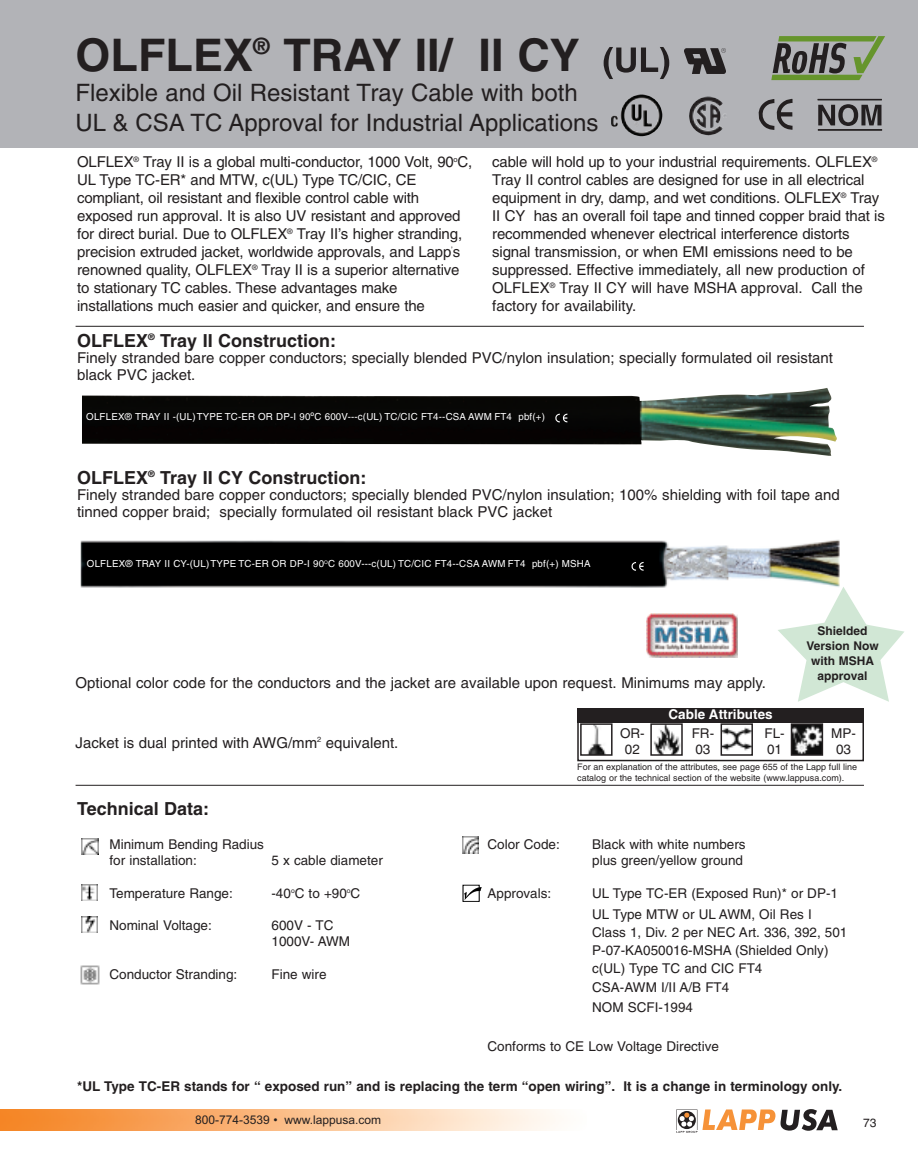
<style>
.page{position:relative;width:918px;height:1161px;background:#fff}
.page>*{position:absolute;margin:0;border:0;box-sizing:border-box;transform-origin:0 0}
.t1{font:700 45px "Helvetica";color:#231f20}
.t2{font:24px/30px "Helvetica";color:#231f20}
.t3{font:700 18px "Helvetica";color:#231f20}
.t4{font:15px/18px "Helvetica";letter-spacing:-.01em;color:#231f20}
.t5{font:13.5px/16.2px "Helvetica";color:#231f20}
.t6{font:700 13.5px "Helvetica";color:#231f20}
.t7{font:700 13.5px "Helvetica";color:#fff}
.t8{font:700 12px/15px "Helvetica";color:#231f20;text-align:center}
.t9{font:12px "Arial";color:#231f20}
.t10{font:12px "Helvetica";color:#231f20}
.t11{font:9.75px "Helvetica";letter-spacing:.015em;color:#fff}
.t12{font:9px/10.8px "Helvetica";color:#231f20}
</style>
<div class="page">
<div style="left:0;top:0;width:918px;height:148px;background:#b2b3b7"></div>
<svg style="left:676px;top:1109px;width:99px;height:24px"></svg>
<svg style="left:781px;top:1109px;width:57px;height:22px"></svg>
<img style="left:0;top:1109px;width:556px;height:21px">
<svg style="left:759px;top:99px;width:34px;height:31px"></svg>
<svg style="left:604px;top:47px;width:65px;height:32px"></svg>
<img style="left:684px;top:48px;width:41px;height:25px">
<img style="left:696px;top:96px;width:27px;height:12px">
<img style="left:611px;top:95px;width:51px;height:41px">
<svg style="left:771px;top:36px;width:114px;height:44px"></svg>
<svg style="left:818px;top:104px;width:64px;height:22px"></svg>
<hr style="left:818px;top:99px;width:64px;height:2px;background:#231f20">
<hr style="left:818px;top:129px;width:64px;height:2px;background:#231f20">
<hr style="left:76px;top:326px;width:788px;height:1px;background:#231f20">
<hr style="left:76px;top:785px;width:788px;height:1px;background:#231f20">
<div style="left:81px;top:837px;width:22px;height:20px;background:linear-gradient(to right,#fff,#fff)"></div>
<img style="left:82px;top:838px;width:16px;height:17px">
<img style="left:81px;top:884px;width:17px;height:17px">
<img style="left:80px;top:965px;width:20px;height:20px">
<div style="left:463px;top:885px;width:16px;height:17px;border:1px solid #000"></div>
<svg style="left:464px;top:887px;width:18px;height:13px"></svg>
<img style="left:462px;top:837px;width:17px;height:16px">
<img style="left:81px;top:916px;width:17px;height:17px">
<img style="left:82px;top:388px;width:755px;height:68px">
<svg style="left:555px;top:413px;width:12px;height:10px"></svg>
<img style="left:80px;top:539px;width:760px;height:49px">
<svg style="left:631px;top:562px;width:13px;height:9px"></svg>
<div style="left:577px;top:709px;width:287px;height:52px;border:2px solid #231f20"></div>
<img style="left:588px;top:726px;width:18px;height:27px">
<div style="left:580px;top:723px;width:33px;height:33px;border:2px solid #231f20"></div>
<img style="left:653px;top:726px;width:27px;height:27px">
<div style="left:650px;top:723px;width:33px;height:33px;border:2px solid #231f20"></div>
<img style="left:724px;top:727px;width:26px;height:24px">
<div style="left:721px;top:723px;width:32px;height:33px;border:2px solid #231f20"></div>
<img style="left:794px;top:726px;width:26px;height:27px">
<div style="left:791px;top:723px;width:32px;height:33px;border:2px solid #231f20"></div>
<div style="left:577px;top:708px;width:287px;height:15px;background:#231f20"></div>
<svg style="left:778px;top:587px;width:126px;height:115px"></svg>
<img style="left:646px;top:613px;width:91px;height:45px">
<h1 class="t1" style="left:76px;top:37px;width:506px">OLFLEX<sup>®</sup> TRAY II/ II CY</h1>
<h2 class="t2" style="left:76px;top:79px;width:524px">Flexible and Oil Resistant Tray Cable with both<br>UL &amp; CSA TC Approval for Industrial Applications</h2>
<p class="t4" style="left:77px;top:154px;width:397px">OLFLEX<sup>®</sup> Tray II is a global multi-conductor, 1000 Volt, 90<sup>o</sup>C, UL Type TC-ER* and MTW, c(UL) Type TC/CIC, CE compliant, oil resistant and flexible control cable with exposed run approval. It is also UV resistant and approved for direct burial. Due to OLFLEX<sup>®</sup> Tray II’s higher stranding, precision extruded jacket, worldwide approvals, and Lapp<sup>’</sup>s renowned quality, OLFLEX<sup>®</sup> Tray II is a superior alternative to stationary TC cables. These advantages make installations much easier and quicker, and ensure the</p>
<p class="t4" style="left:492px;top:154px;width:394px">cable will hold up to your industrial requirements. OLFLEX<sup>® </sup>Tray II control cables are designed for use in all electrical equipment in dry, damp, and wet conditions. OLFLEX<sup>®</sup> Tray II CY has an overall foil tape and tinned copper braid that is recommended whenever electrical interference distorts signal transmission, or when EMI emissions need to be suppressed. Effective immediately, all new production of OLFLEX<sup>®</sup> Tray II CY will have MSHA approval. Call the factory for availability.</p>
<p class="t3" style="left:77px;top:333px;width:261px">OLFLEX<sup>®</sup> Tray II Construction:</p>
<p class="t4" style="left:77px;top:351px;width:757px;line-height:16.5px">Finely stranded bare copper conductors; specially blended PVC/nylon insulation; specially formulated oil resistant black PVC jacket.</p>
<p class="t11" style="left:86px;top:413px;width:460px">OLFLEX® TRAY II -(UL)TYPE TC-ER OR DP-I 90<sup>O</sup>C 600V---c(UL) TC/CIC FT4--CSA AWM FT4 pbf(+)</p>
<p class="t3" style="left:77px;top:470px;width:291px">OLFLEX<sup>®</sup> Tray II CY Construction:</p>
<p class="t4" style="left:77px;top:488px;width:764px;line-height:16.5px">Finely stranded bare copper conductors; specially blended PVC/nylon insulation; 100% shielding with foil tape and tinned copper braid; specially formulated oil resistant black PVC jacket</p>
<p class="t11" style="left:87px;top:561px;width:505px">OLFLEX® TRAY II CY-(UL)TYPE TC-ER OR DP-I 90<sup>O</sup>C 600V---c(UL) TC/CIC FT4--CSA AWM FT4 pbf(+) MSHA</p>
<p class="t4" style="left:76px;top:675px;width:692px">Optional color code for the conductors and the jacket are available upon request. Minimums may apply.</p>
<p class="t7" style="left:669px;top:708px;width:106px">Cable Attributes</p>
<p class="t8" style="left:806px;top:624px;width:74px">Shielded<br>Version Now with MSHA approval</p>
<p class="t4" style="left:76px;top:735px;width:324px">Jacket is dual printed with AWG/mm<sup>2</sup> equivalent.</p>
<p class="t3" style="left:77px;top:801px;width:134px">Technical Data:</p>
<p class="t5" style="left:110px;top:837px;width:156px">Minimum Bending Radius for installation:</p>
<p class="t5" style="left:272px;top:854px;width:113px">5 x cable diameter</p>
<p class="t5" style="left:110px;top:886px;width:125px">Temperature Range:</p>
<p class="t5" style="left:272px;top:886px;width:90px">-40<sup>o</sup>C to +90<sup>o</sup>C</p>
<p class="t5" style="left:110px;top:918px;width:104px">Nominal Voltage:</p>
<p class="t5" style="left:272px;top:918px;width:80px">600V - TC<br>1000V- AWM</p>
<p class="t5" style="left:110px;top:967px;width:129px">Conductor Stranding:</p>
<p class="t5" style="left:272px;top:967px;width:57px">Fine wire</p>
<p class="t5" style="left:620px;top:726px;width:26px;text-align:center">OR-<br>02</p>
<p class="t5" style="left:692px;top:726px;width:24px">FR-<br>03</p>
<p class="t5" style="left:765px;top:726px;width:22px">FL-<br>01</p>
<p class="t5" style="left:831px;top:726px;width:26px;text-align:center">MP-<br>03</p>
<p class="t12" style="left:577px;top:762px;width:281px">For an explanation of the attributes, see page 655 of the Lapp full line catalog or the technical section of the website (www.lappusa.com).</p>
<p class="t5" style="left:488px;top:837px;width:74px">Color Code:</p>
<p class="t5" style="left:592px;top:837px;width:155px">Black with white numbers plus green/yellow ground</p>
<p class="t5" style="left:488px;top:886px;width:65px">Approvals:</p>
<p class="t5" style="left:592px;top:884px;width:247px;line-height:21px">UL Type TC-ER (Exposed Run)* or DP-1<br>UL Type MTW or UL AWM, Oil Res I</p>
<p class="t5" style="left:592px;top:924px;width:257px;line-height:18px">Class 1, Div. 2 per NEC Art. 336, 392, 501<br>P-07-KA050016-MSHA (Shielded Only) c(UL) Type TC and CIC FT4</p>
<p class="t5" style="left:592px;top:979px;width:139px;line-height:19.5px">CSA-AWM I/II A/B FT4<br>NOM SCFI-1994</p>
<p class="t5" style="left:488px;top:1039px;width:233px">Conforms to CE Low Voltage Directive</p>
<p class="t6" style="left:77px;top:1081px;width:767px">*UL Type TC-ER stands for “ exposed run” and is replacing the term “open wiring”. It is a change in terminology only.</p>
<p class="t9" style="left:195px;top:1112px;width:187px">800-774-3539 • www.lappusa.com</p>
<p class="t10" style="left:863px;top:1119px;width:15px">73</p>
</div>
